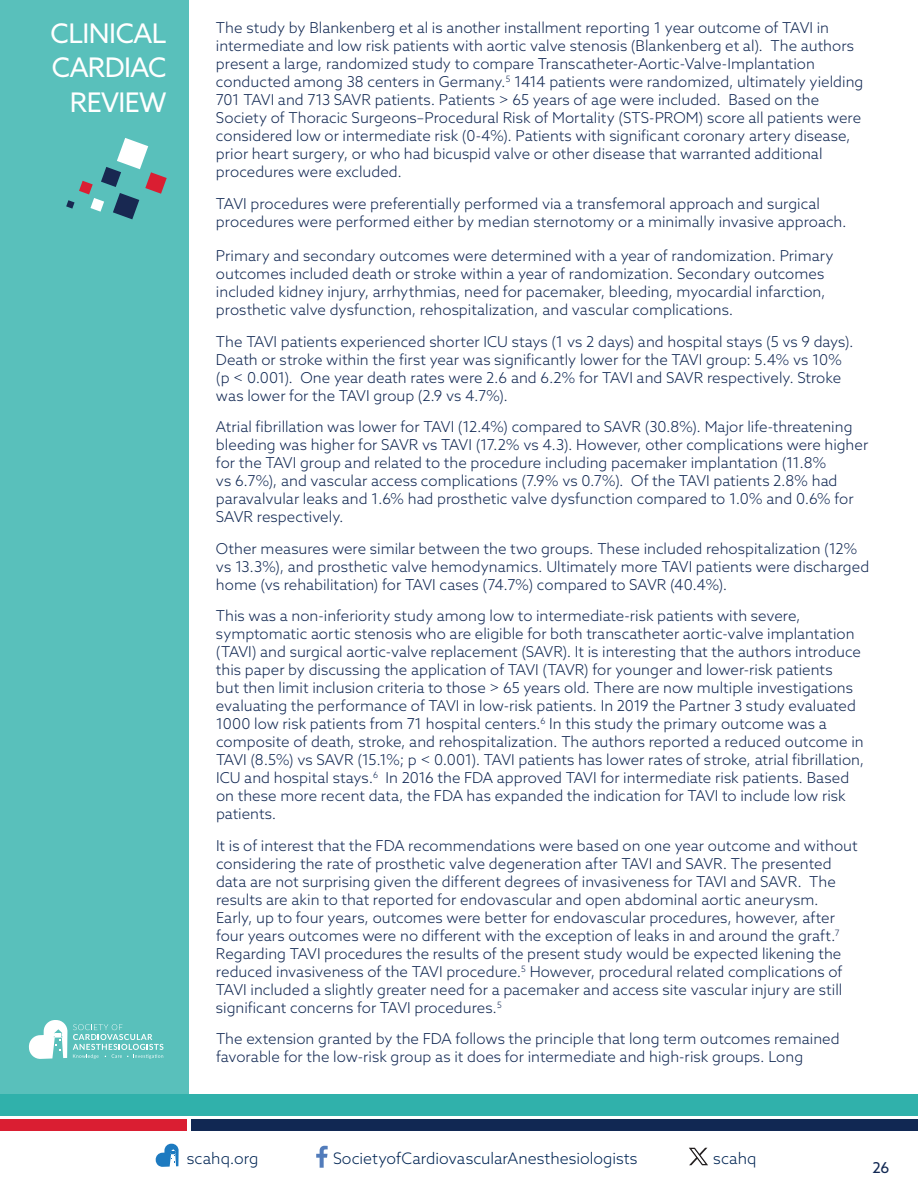
<style>
.page{position:relative;width:918px;height:1188px;background:#fff}
.page>*{position:absolute;margin:0;border:0;box-sizing:border-box;transform-origin:0 0}
.t1{font:27px/34.5px "Azo Sans";letter-spacing:-.02em;color:#fff;text-align:right}
.Body_text_no_indent{font:300 15.9px "Azo Sans";color:#002554}
.Body_text_no_indent-2{font:300 15px/18px "Azo Sans";color:#112853}
.t2{font:15px "Azo Sans";color:#112853}
</style>
<div class="page">
<div style="left:0;top:0;width:189px;height:1094px;background:#59c0bb"></div>
<svg style="left:29px;top:1020px;width:134px;height:39px"></svg>
<svg style="left:66px;top:138px;width:101px;height:81px"></svg>
<svg style="left:316px;top:1146px;width:12px;height:22px"></svg>
<svg style="left:156px;top:1144px;width:23px;height:23px"></svg>
<svg style="left:689px;top:1148px;width:19px;height:17px"></svg>
<div style="left:0;top:1094px;width:918px;height:22px;background:#30b1ab"></div>
<div style="left:191px;top:1120px;width:727px;height:11px;background:#112853"></div>
<div style="left:0;top:1120px;width:186px;height:11px;background:#da1e32"></div>
<p class="t1" style="left:51px;top:16px;width:118px">CLINICAL<br>CARDIAC<br>REVIEW</p>
<p class="Body_text_no_indent-2" style="left:216px;top:19px;width:649px">The study by Blankenberg et al is another installment reporting 1 year outcome of TAVI in intermediate and low risk patients with aortic valve stenosis (Blankenberg et al). The authors present a large, randomized study to compare Transcatheter-Aortic-Valve-Implantation conducted among 38 centers in Germany.<sup>5</sup> 1414 patients were randomized, ultimately yielding 701 TAVI and 713 SAVR patients. Patients &gt; 65 years of age were included. Based on the Society of Thoracic Surgeons–Procedural Risk of Mortality (STS-PROM) score all patients were considered low or intermediate risk (0-4%). Patients with significant coronary artery disease, prior heart surgery, or who had bicuspid valve or other disease that warranted additional procedures were excluded.</p>
<p class="Body_text_no_indent-2" style="left:216px;top:194px;width:632px">TAVI procedures were preferentially performed via a transfemoral approach and surgical procedures were performed either by median sternotomy or a minimally invasive approach.</p>
<p class="Body_text_no_indent-2" style="left:216px;top:247px;width:619px">Primary and secondary outcomes were determined with a year of randomization. Primary outcomes included death or stroke within a year of randomization. Secondary outcomes included kidney injury, arrhythmias, need for pacemaker, bleeding, myocardial infarction, prosthetic valve dysfunction, rehospitalization, and vascular complications.</p>
<p class="Body_text_no_indent-2" style="left:216px;top:332px;width:639px">The TAVI patients experienced shorter ICU stays (1 vs 2 days) and hospital stays (5 vs 9 days).<br>Death or stroke within the first year was significantly lower for the TAVI group: 5.4% vs 10% (p &lt; 0.001). One year death rates were 2.6 and 6.2% for TAVI and SAVR respectively. Stroke was lower for the TAVI group (2.9 vs 4.7%).</p>
<p class="Body_text_no_indent-2" style="left:216px;top:418px;width:654px">Atrial fibrillation was lower for TAVI (12.4%) compared to SAVR (30.8%). Major life-threatening bleeding was higher for SAVR vs TAVI (17.2% vs 4.3). However, other complications were higher for the TAVI group and related to the procedure including pacemaker implantation (11.8%<br>vs 6.7%), and vascular access complications (7.9% vs 0.7%). Of the TAVI patients 2.8% had paravalvular leaks and 1.6% had prosthetic valve dysfunction compared to 1.0% and 0.6% for SAVR respectively.</p>
<p class="Body_text_no_indent-2" style="left:216px;top:539px;width:655px">Other measures were similar between the two groups. These included rehospitalization (12% vs 13.3%), and prosthetic valve hemodynamics. Ultimately more TAVI patients were discharged home (vs rehabilitation) for TAVI cases (74.7%) compared to SAVR (40.4%).</p>
<p class="Body_text_no_indent-2" style="left:216px;top:607px;width:650px">This was a non-inferiority study among low to intermediate-risk patients with severe, symptomatic aortic stenosis who are eligible for both transcatheter aortic-valve implantation (TAVI) and surgical aortic-valve replacement (SAVR). It is interesting that the authors introduce this paper by discussing the application of TAVI (TAVR) for younger and lower-risk patients<br>but then limit inclusion criteria to those &gt; 65 years old. There are now multiple investigations evaluating the performance of TAVI in low-risk patients. In 2019 the Partner 3 study evaluated 1000 low risk patients from 71 hospital centers.<sup>6</sup> In this study the primary outcome was a composite of death, stroke, and rehospitalization. The authors reported a reduced outcome in TAVI (8.5%) vs SAVR (15.1%; p &lt; 0.001). TAVI patients has lower rates of stroke, atrial fibrillation, ICU and hospital stays.<sup>6</sup> In 2016 the FDA approved TAVI for intermediate risk patients. Based on these more recent data, the FDA has expanded the indication for TAVI to include low risk patients.</p>
<p class="Body_text_no_indent-2" style="left:216px;top:836px;width:643px">It is of interest that the FDA recommendations were based on one year outcome and without considering the rate of prosthetic valve degeneration after TAVI and SAVR. The presented data are not surprising given the different degrees of invasiveness for TAVI and SAVR. The results are akin to that reported for endovascular and open abdominal aortic aneurysm.<br>Early, up to four years, outcomes were better for endovascular procedures, however, after four years outcomes were no different with the exception of leaks in and around the graft.<sup>7<br></sup>Regarding TAVI procedures the results of the present study would be expected likening the reduced invasiveness of the TAVI procedure.<sup>5</sup> However, procedural related complications of TAVI included a slightly greater need for a pacemaker and access site vascular injury are still significant concerns for TAVI procedures.<sup>5</sup></p>
<p class="Body_text_no_indent-2" style="left:216px;top:1030px;width:625px">The extension granted by the FDA follows the principle that long term outcomes remained favorable for the low-risk group as it does for intermediate and high-risk groups. Long</p>
<p class="Body_text_no_indent" style="left:187px;top:1148px;width:73px">scahq.org</p>
<p class="Body_text_no_indent" style="left:333px;top:1148px;width:306px">SocietyofCardiovascularAnesthesiologists</p>
<p class="Body_text_no_indent" style="left:713px;top:1148px;width:45px">scahq</p>
<p class="t2" style="left:872px;top:1157px;width:18px">26</p>
</div>
